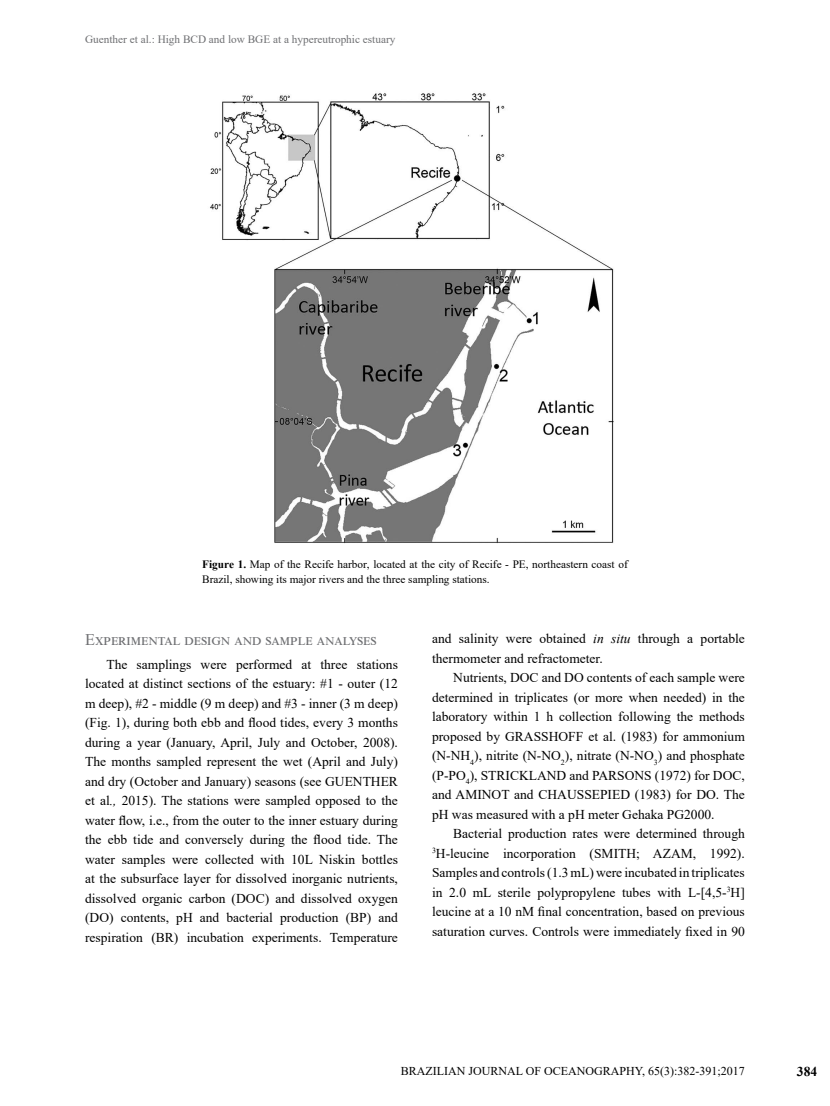
<style>
.page{position:relative;width:830px;height:1106px;background:#fff}
.page>*{position:absolute;margin:0;border:0;box-sizing:border-box;transform-origin:0 0}
.t1{font:16.2px "Times New Roman";letter-spacing:.075em;color:#6d6e71}
.t2{font:13.5px/19.5px "Times New Roman";color:#000;text-align:justify}
.t3{font:700 13.5px "Times New Roman";color:#000}
.t4{font:12px "Times New Roman";color:#000}
.t5{font:11.25px/14.2px "Times New Roman";color:#000}
.t6{font:11.25px "Times New Roman";color:#6d6e71}
.s1{font-weight:700}
.s2{font-style:italic}
</style>
<div class="page">
<img style="left:210px;top:93px;width:404px;height:451px">
<p class="t6" style="left:85px;top:31px;width:311px">Guenther et al.: High BCD and low BGE at a hypereutrophic estuary</p>
<p class="t5" style="left:202px;top:557px;width:427px"><span class="s1">Figure 1.</span> Map of the Recife harbor, located at the city of Recife - PE, northeastern coast of<br>Brazil, showing its major rivers and the three sampling stations.</p>
<p class="t1" style="left:85px;top:628px;width:293px">Experimental design and sample analyses</p>
<p class="t2" style="left:85px;top:654px;width:314px;text-indent:21px">The samplings were performed at three stations located at distinct sections of the estuary: #1 - outer (12 m deep), #2 - middle (9 m deep) and #3 - inner (3 m deep) (Fig. 1), during both ebb and flood tides, every 3 months during a year (January, April, July and October, 2008).<br>The months sampled represent the wet (April and July) and dry (October and January) seasons (see GUENTHER et al<span class="s2">.,</span> 2015). The stations were sampled opposed to the water flow, i.e., from the outer to the inner estuary during the ebb tide and conversely during the flood tide. The water samples were collected with 10L Niskin bottles at the subsurface layer for dissolved inorganic nutrients, dissolved organic carbon (DOC) and dissolved oxygen (DO) contents, pH and bacterial production (BP) and respiration (BR) incubation experiments. Temperature</p>
<p class="t2" style="left:432px;top:628px;width:314px">and salinity were obtained <span class="s2">in situ</span> through a portable thermometer and refractometer.</p>
<p class="t2" style="left:432px;top:667px;width:314px;text-indent:21px">Nutrients, DOC and DO contents of each sample were determined in triplicates (or more when needed) in the laboratory within 1 h collection following the methods proposed by GRASSHOFF et al. (1983) for ammonium (N-NH<sub>4</sub>), nitrite (N-NO<sub>2</sub>), nitrate (N-NO<sub>3</sub>) and phosphate (P-PO<sub>4</sub>), STRICKLAND and PARSONS (1972) for DOC, and AMINOT and CHAUSSEPIED (1983) for DO. The pH was measured with a pH meter Gehaka PG2000.</p>
<p class="t2" style="left:432px;top:823px;width:314px;text-indent:21px">Bacterial production rates were determined through <sup>3</sup>H-leucine incorporation (SMITH; AZAM, 1992).<br>Samples and controls (1.3 mL) were incubated in triplicates in 2.0 mL sterile polypropylene tubes with L-[4,5-<sup>3</sup>H] leucine at a 10 nM final concentration, based on previous saturation curves. Controls were immediately fixed in 90</p>
<p class="t4" style="left:400px;top:1063px;width:345px">BRAZILIAN JOURNAL OF OCEANOGRAPHY, 65(3):382-391;2017</p>
<p class="t3" style="left:796px;top:1062px;width:22px">384</p>
</div>
